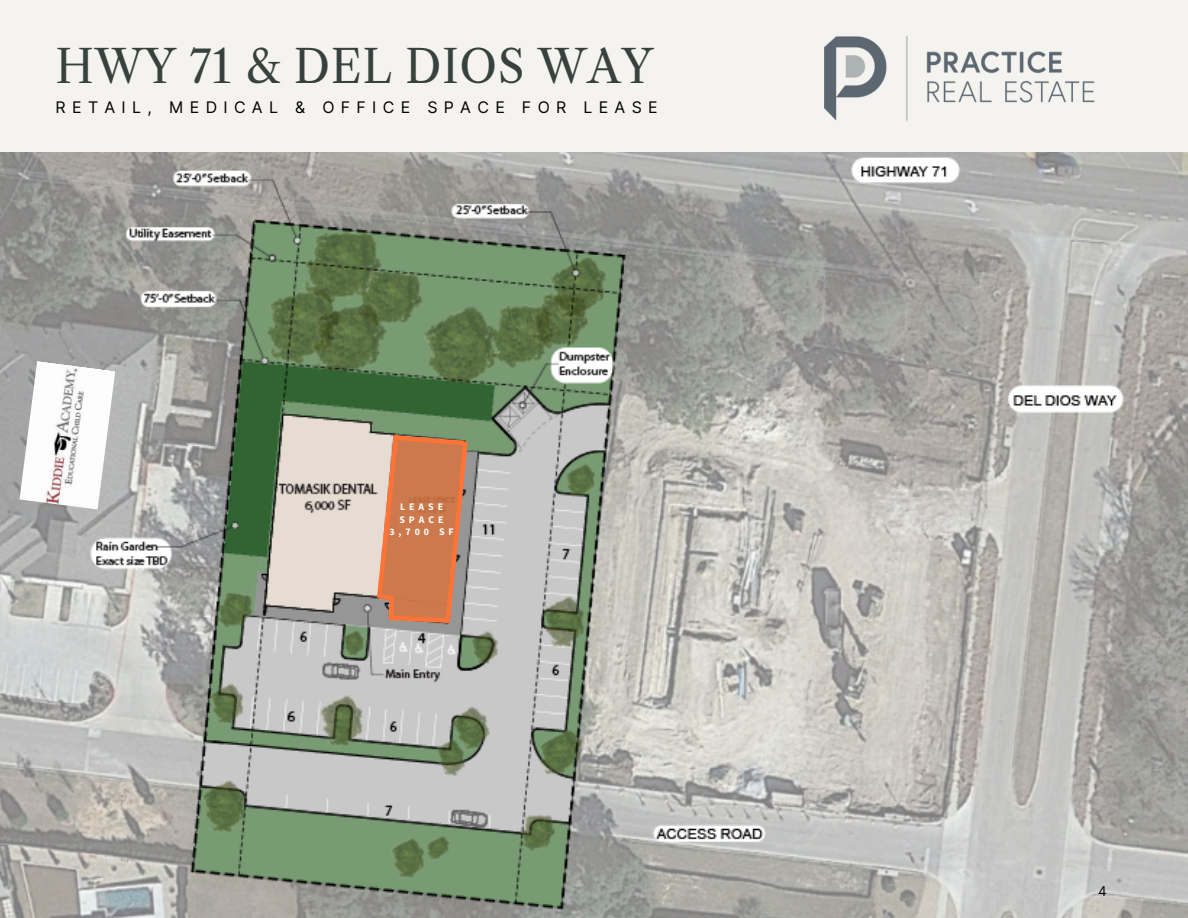
<style>
.page{position:relative;width:1188px;height:918px;background:#fff}
.page>*{position:absolute;margin:0;border:0;box-sizing:border-box;transform-origin:0 0}
.t1{font:45px "Libre Caslon Text";letter-spacing:.01em;color:#37423f}
.t2{font:15.9px "Inter";letter-spacing:.395em;color:#000}
.t3{font:13.5px "Inter";color:#000}
.t4{font:700 9.9px/12.5px "Source Sans Pro";letter-spacing:.395em;color:#fff}
</style>
<div class="page">
<img style="left:0;top:152px;width:1188px;height:766px">
<div style="left:0;top:0;width:1188px;height:152px;background:#f5f3ef"></div>
<img style="left:19px;top:361px;width:96px;height:148px">
<svg style="left:374px;top:430px;width:96px;height:198px;background:#c88763"></svg>
<img style="left:824px;top:36px;width:271px;height:85px">
<p class="t1" style="left:56px;top:40px;width:599px">HWY 71 &amp; DEL DIOS WAY</p>
<p class="t2" style="left:56px;top:97px;width:604px">RETAIL, MEDICAL &amp; OFFICE SPACE FOR LEASE</p>
<h1 class="t4" style="left:399px;top:501px;width:46px">LEASE<br>SPACE</h1>
<p class="t4" style="left:389px;top:525px;width:66px">3,700 SF</p>
<p class="t3" style="left:1098px;top:883px;width:10px">4</p>
</div>
